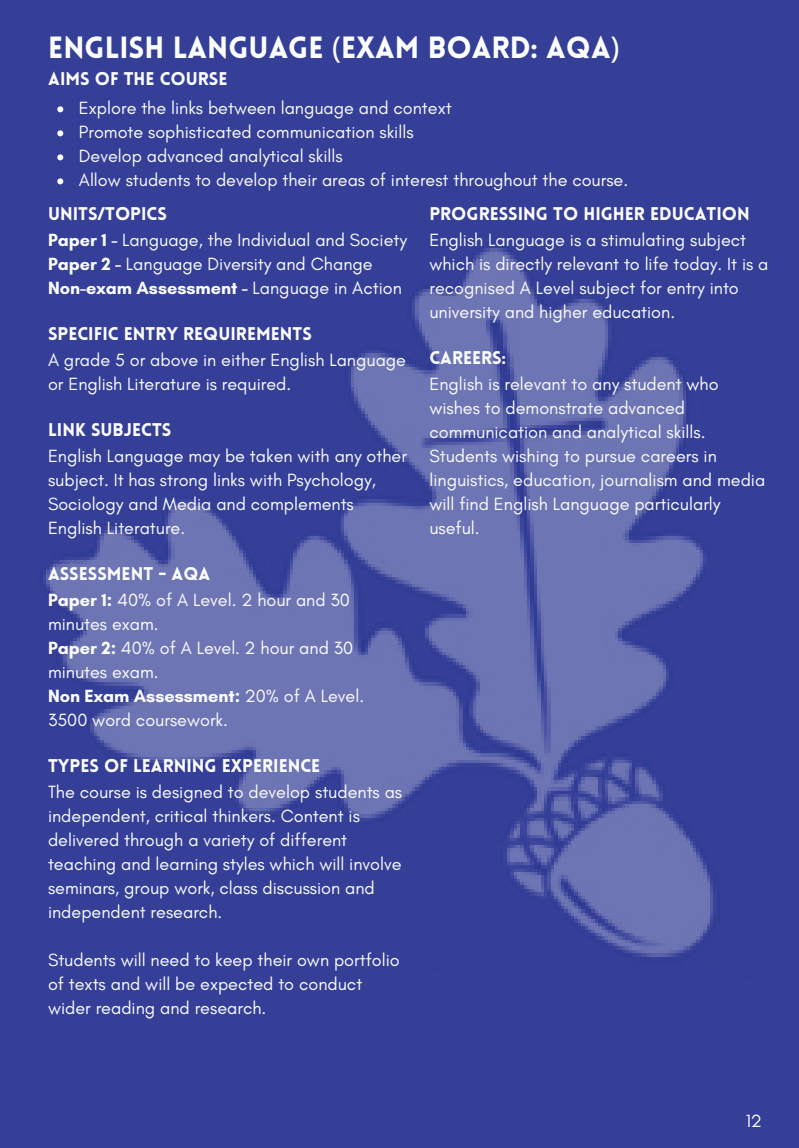
<style>
.page{position:relative;width:799px;height:1148px;background:#353f98}
.page>*{position:absolute;margin:0;border:0;box-sizing:border-box;transform-origin:0 0}
.t1{font:900 30px "Lovelo";color:#fcfdfd}
.t2{font:18px/24px "Glacial Indifference";color:#fcfdfd}
.t3{font:900 18px "Lovelo";color:#fcfdfd}
.s1{font-family:"Noto Sans";font-weight:400}
.s2{font-weight:700}
</style>
<div class="page">
<img style="left:46px;top:180px;width:667px;height:777px">
<svg style="left:57px;top:106px;width:6px;height:6px"></svg>
<svg style="left:57px;top:130px;width:6px;height:6px"></svg>
<svg style="left:57px;top:154px;width:6px;height:6px"></svg>
<svg style="left:57px;top:178px;width:6px;height:6px"></svg>
<h1 class="t1" style="left:48px;top:29px;width:573px">ENGLISH LANGUAGE <span class="s1">(</span>EXAM BOARD: AQA<span class="s1">)</span></h1>
<p class="t2" style="left:79px;top:96px;width:551px">Explore the links between language and context<br>Promote sophisticated communication skills<br>Develop advanced analytical skills<br>Allow students to develop their areas of interest throughout the course.</p>
<p class="t3" style="left:48px;top:202px;width:120px">UNITS/TOPICS</p>
<p class="t2" style="left:48px;top:228px;width:360px"><span class="s2">Paper 1 -</span> Language, the Individual and Society<br><span class="s2">Paper 2 -</span> Language Diversity and Change<br><span class="s2">Non-exam Assessment -</span> Language in Action</p>
<p class="t3" style="left:48px;top:322px;width:265px">SPECIFIC ENTRY REQUIREMENTS</p>
<p class="t2" style="left:48px;top:348px;width:359px">A grade 5 or above in either English Language or English Literature is required.</p>
<p class="t3" style="left:48px;top:418px;width:125px">LINK SUBJECTS</p>
<p class="t2" style="left:48px;top:444px;width:360px">English Language may be taken with any other subject. It has strong links with Psychology, Sociology and Media and complements English Literature.</p>
<p class="t3" style="left:48px;top:562px;width:164px">ASSESSMENT - AQA</p>
<p class="t2" style="left:48px;top:588px;width:318px"><span class="s2">Paper 1:</span> 40% of A Level. 2 hour and 30 minutes exam.<br><span class="s2">Paper 2:</span> 40% of A Level. 2 hour and 30 minutes exam.<br><span class="s2">Non Exam Assessment:</span> 20% of A Level.<br>3500 word coursework.</p>
<p class="t3" style="left:48px;top:754px;width:274px">TYPES OF LEARNING EXPERIENCE</p>
<p class="t2" style="left:48px;top:780px;width:356px">The course is designed to develop students as independent, critical thinkers. Content is delivered through a variety of different teaching and learning styles which will involve seminars, group work, class discussion and independent research.</p>
<p class="t2" style="left:48px;top:948px;width:353px">Students will need to keep their own portfolio of texts and will be expected to conduct wider reading and research.</p>
<p class="t3" style="left:48px;top:68px;width:181px">AIMS OF THE COURSE</p>
<p class="t3" style="left:429px;top:202px;width:322px">PROGRESSING TO HIGHER EDUCATION</p>
<p class="t2" style="left:429px;top:228px;width:340px">English Language is a stimulating subject which is directly relevant to life today. It is a recognised A Level subject for entry into university and higher education.</p>
<p class="t3" style="left:429px;top:346px;width:78px">CAREERS:</p>
<p class="t2" style="left:429px;top:372px;width:337px">English is relevant to any student who wishes to demonstrate advanced communication and analytical skills.<br>Students wishing to pursue careers in linguistics, education, journalism and media will find English Language particularly useful.</p>
<p class="t2" style="left:746px;top:1109px;width:18px">12</p>
</div>
